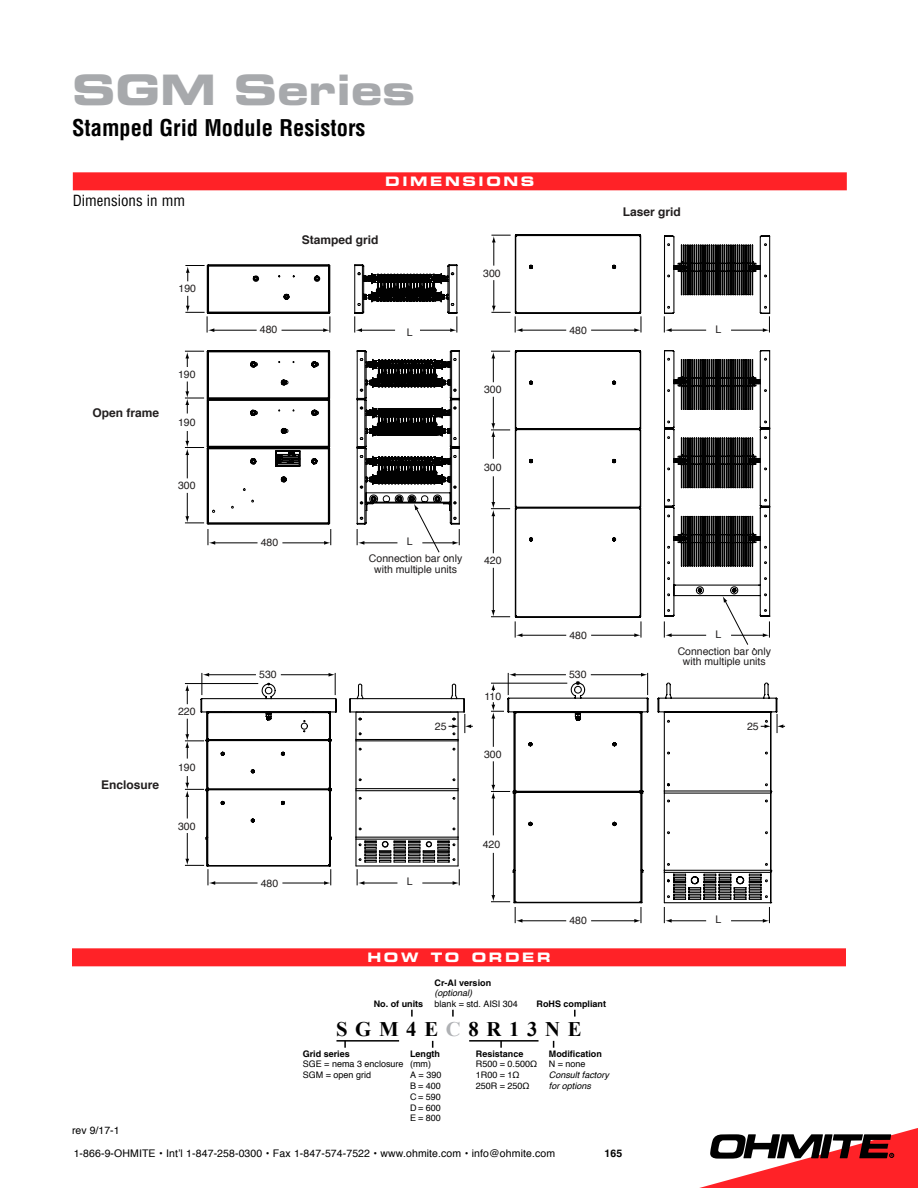
<style>
.page{position:relative;width:918px;height:1188px;background:#fff}
.page>*{position:absolute;margin:0;border:0;box-sizing:border-box;transform-origin:0 0}
.t1{font:42px "Eurostile Bold Extended Two";color:#a7a9ac}
.t2{font:700 condensed 22.5px "Helvetica";color:#000}
.t3{font:700 20.7px "Times New Roman";letter-spacing:.37em;color:#000}
.t4{font:condensed 15px "Helvetica";color:#000}
.t5{font:13.05px "Eurostile Bold Extended Two";letter-spacing:.2em;color:#fff}
.t6{font:700 12px "Helvetica";color:#221f1f}
.t7{font:10.5px/10.5px "Helvetica";color:#221f1f;text-align:center}
.t8{font:10.5px "Helvetica";letter-spacing:.01em;color:#000}
.t9{font:700 10.5px "Helvetica";color:#000}
.t10{font:9px/10.8px "Helvetica";color:#000}
.t11{font:700 9px "Helvetica";color:#000}
.t12{font:italic 9px/10.8px "Helvetica";color:#000}
.s1{color:#afb1b4}
</style>
<div class="page">
<svg style="left:699px;top:1128px;width:219px;height:60px"></svg>
<div style="left:73px;top:172px;width:774px;height:18px;background:#ff2227"></div>
<div style="left:72px;top:948px;width:774px;height:18px;background:#ff2227"></div>
<svg style="left:354px;top:264px;width:104px;height:69px"></svg>
<svg style="left:357px;top:350px;width:103px;height:207px"></svg>
<svg style="left:185px;top:264px;width:146px;height:69px"></svg>
<svg style="left:185px;top:350px;width:146px;height:195px"></svg>
<svg style="left:491px;top:350px;width:151px;height:288px"></svg>
<svg style="left:663px;top:350px;width:108px;height:299px"></svg>
<svg style="left:491px;top:234px;width:151px;height:99px"></svg>
<svg style="left:663px;top:235px;width:108px;height:98px"></svg>
<svg style="left:185px;top:673px;width:152px;height:212px"></svg>
<hr style="left:458px;top:741px;width:1px;height:47px;background:#010101">
<hr style="left:355px;top:741px;width:2px;height:47px;background:#010101">
<svg style="left:452px;top:747px;width:4px;height:4px"></svg>
<svg style="left:452px;top:778px;width:4px;height:4px"></svg>
<svg style="left:358px;top:778px;width:4px;height:4px"></svg>
<svg style="left:358px;top:747px;width:4px;height:4px"></svg>
<hr style="left:458px;top:791px;width:1px;height:46px;background:#010101">
<hr style="left:355px;top:791px;width:2px;height:46px;background:#010101">
<svg style="left:452px;top:827px;width:4px;height:4px"></svg>
<svg style="left:358px;top:827px;width:4px;height:4px"></svg>
<hr style="left:356px;top:790px;width:102px;height:1px;background:#010101">
<svg style="left:355px;top:788px;width:7px;height:12px"></svg>
<svg style="left:452px;top:788px;width:7px;height:12px"></svg>
<hr style="left:356px;top:788px;width:102px;height:1px;background:#010101">
<hr style="left:356px;top:712px;width:102px;height:1px;background:#010101">
<hr style="left:355px;top:712px;width:2px;height:27px;background:#010101">
<hr style="left:356px;top:740px;width:102px;height:1px;background:#010101">
<hr style="left:356px;top:739px;width:102px;height:1px;background:#010101">
<svg style="left:355px;top:731px;width:7px;height:10px"></svg>
<svg style="left:355px;top:837px;width:105px;height:48px"></svg>
<hr style="left:350px;top:698px;width:114px;height:1px;background:#010101">
<hr style="left:350px;top:711px;width:114px;height:1px;background:#010101">
<svg style="left:449px;top:683px;width:24px;height:58px"></svg>
<svg style="left:349px;top:683px;width:15px;height:38px"></svg>
<svg style="left:491px;top:673px;width:158px;height:250px"></svg>
<svg style="left:657px;top:682px;width:128px;height:241px"></svg>
<hr style="left:337px;top:1040px;width:61px;height:2px;background:#000">
<svg style="left:344px;top:1041px;width:2px;height:7px"></svg>
<hr style="left:470px;top:1040px;width:68px;height:2px;background:#000">
<svg style="left:500px;top:1041px;width:2px;height:7px"></svg>
<svg style="left:411px;top:1010px;width:2px;height:7px"></svg>
<svg style="left:452px;top:1010px;width:2px;height:7px"></svg>
<svg style="left:574px;top:1010px;width:2px;height:7px"></svg>
<h1 class="t1" style="left:72px;top:60px;width:345px">SGM SERIES</h1>
<h2 class="t2" style="left:72px;top:114px;width:295px">Stamped Grid Module Resistors</h2>
<h3 class="t4" style="left:73px;top:192px;width:114px">Dimensions in mm</h3>
<p class="t7" style="left:179px;top:284px;width:19px">190</p>
<p class="t6" style="left:92px;top:403px;width:68px">Open frame</p>
<p class="t7" style="left:178px;top:369px;width:19px">190</p>
<p class="t7" style="left:178px;top:417px;width:19px">190</p>
<p class="t7" style="left:178px;top:481px;width:19px">300</p>
<p class="t6" style="left:101px;top:775px;width:60px">Enclosure</p>
<p class="t7" style="left:178px;top:707px;width:19px">220</p>
<p class="t7" style="left:178px;top:762px;width:19px">190</p>
<p class="t7" style="left:178px;top:821px;width:19px">300</p>
<p class="t8" style="left:72px;top:1122px;width:49px">rev 9/17-1</p>
<p class="t7" style="left:260px;top:324px;width:19px">480</p>
<p class="t5" style="left:385px;top:172px;width:118px">DIMEN SION</p>
<p class="t5" style="left:521px;top:172px;width:15px">S</p>
<p class="t6" style="left:302px;top:230px;width:78px">Stamped grid</p>
<p class="t7" style="left:483px;top:268px;width:19px">300</p>
<p class="t7" style="left:407px;top:327px;width:7px">L</p>
<p class="t7" style="left:484px;top:385px;width:19px">300</p>
<p class="t7" style="left:261px;top:538px;width:19px">480</p>
<p class="t7" style="left:484px;top:463px;width:19px">300</p>
<p class="t7" style="left:407px;top:537px;width:7px">L</p>
<p class="t7" style="left:369px;top:554px;width:95px">Connection bar only with multiple units</p>
<p class="t7" style="left:484px;top:556px;width:19px">420</p>
<p class="t6" style="left:623px;top:202px;width:60px">Laser grid</p>
<p class="t7" style="left:569px;top:325px;width:19px">480</p>
<p class="t7" style="left:715px;top:324px;width:7px">L</p>
<p class="t7" style="left:569px;top:630px;width:19px">480</p>
<p class="t7" style="left:715px;top:629px;width:7px">L</p>
<p class="t7" style="left:678px;top:646px;width:95px">Connection bar only with multiple units</p>
<p class="t7" style="left:259px;top:670px;width:19px">530</p>
<p class="t7" style="left:569px;top:670px;width:19px">530</p>
<p class="t7" style="left:485px;top:692px;width:18px">110</p>
<p class="t7" style="left:435px;top:721px;width:13px">25</p>
<p class="t7" style="left:747px;top:721px;width:13px">25</p>
<p class="t7" style="left:484px;top:749px;width:19px">300</p>
<p class="t7" style="left:261px;top:878px;width:19px">480</p>
<p class="t7" style="left:407px;top:877px;width:7px">L</p>
<p class="t7" style="left:483px;top:839px;width:19px">420</p>
<p class="t5" style="left:367px;top:948px;width:185px">HOW TO O RDER</p>
<p class="t7" style="left:569px;top:916px;width:19px">480</p>
<p class="t7" style="left:715px;top:915px;width:7px">L</p>
<p class="t11" style="left:374px;top:998px;width:51px">No. of units</p>
<p class="t11" style="left:435px;top:977px;width:58px">Cr-Al version</p>
<p class="t12" style="left:435px;top:988px;width:39px">(optional)</p>
<p class="t10" style="left:435px;top:999px;width:85px">blank = std. AISI 304</p>
<p class="t11" style="left:537px;top:998px;width:71px">RoHS compliant</p>
<h3 class="t3" style="left:336px;top:1015px;width:247px">SGM4E<span class="s1">C</span>8R13NE</h3>
<p class="t11" style="left:476px;top:1048px;width:49px">Resistance</p>
<p class="t10" style="left:476px;top:1059px;width:63px">R500 = 0.500Ω<br>1R00 = 1Ω<br>250R = 250Ω</p>
<p class="t11" style="left:303px;top:1048px;width:49px">Grid series</p>
<p class="t10" style="left:303px;top:1059px;width:102px">SGE = nema 3 enclosure<br>SGM = open grid</p>
<p class="t11" style="left:549px;top:1048px;width:55px">Modification</p>
<p class="t10" style="left:549px;top:1059px;width:38px">N = none</p>
<p class="t12" style="left:549px;top:1070px;width:62px">Consult factory for options</p>
<p class="t11" style="left:410px;top:1048px;width:31px">Length</p>
<p class="t10" style="left:410px;top:1059px;width:33px">(mm)<br>A = 390<br>B = 400<br>C = 590<br>D = 600<br>E = 800</p>
<p class="t8" style="left:74px;top:1145px;width:483px">1-866-9-OHMITE • Int’l 1-847-258-0300 • Fax 1-847-574-7522 • www.ohmite.com • info@ohmite.com</p>
<p class="t9" style="left:604px;top:1147px;width:19px">165</p>
</div>
